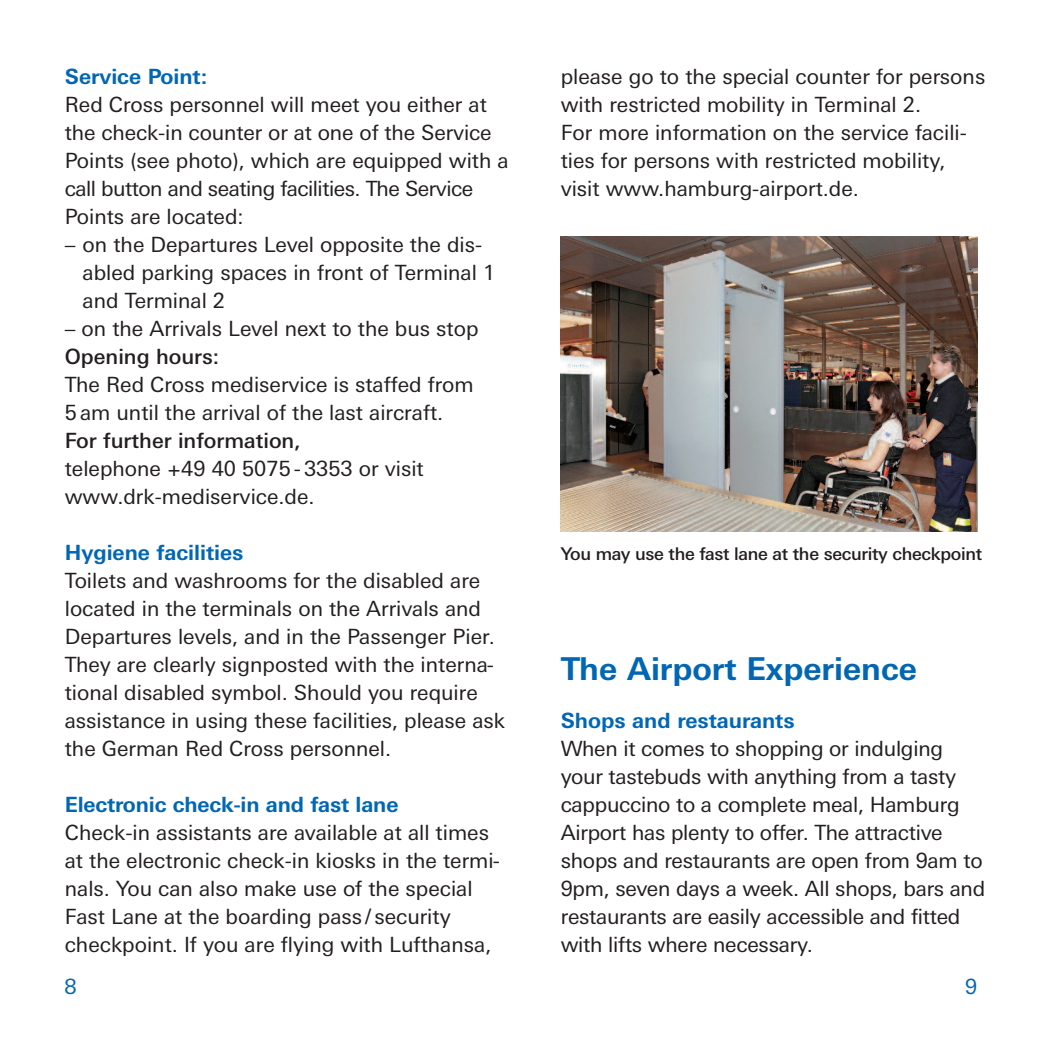
<style>
.page{position:relative;width:1042px;height:1042px;background:#fff}
.page>*{position:absolute;margin:0;border:0;box-sizing:border-box;transform-origin:0 0}
.t1{font:700 31.5px "LT Univers Basic";color:#0166b3}
.t2{font:21px/28px "LT Univers Basic";color:#231f20}
.t3{font:700 21px "LT Univers Basic";color:#0166b3}
.t4{font:500 21px "LT Univers Basic";color:#231f20}
.t5{font:21px "LT Univers Basic";color:#0166b3}
.t6{font:500 17.5px "LT Univers Basic";letter-spacing:-.02em;color:#231f20}
</style>
<div class="page">
<img style="left:561px;top:236px;width:416px;height:296px">
<p class="t3" style="left:65px;top:69px;width:144px">Service Point:</p>
<p class="t2" style="left:65px;top:92px;width:445px">Red Cross personnel will meet you either at the check-in counter or at one of the Service Points (see photo), which are equipped with a call button and seating facilities. The Service Points are located:</p>
<p class="t2" style="left:83px;top:232px;width:414px;text-indent:-18px">– on the Departures Level opposite the dis&shy;abled parking spaces in front of Terminal 1 and Terminal 2</p>
<p class="t2" style="left:65px;top:316px;width:415px">– on the Arrivals Level next to the bus stop</p>
<p class="t4" style="left:65px;top:349px;width:156px">Opening hours:</p>
<p class="t2" style="left:65px;top:372px;width:410px">The Red Cross mediservice is staffed from<br>5 am until the arrival of the last aircraft.</p>
<p class="t4" style="left:65px;top:433px;width:237px">For further information,</p>
<p class="t2" style="left:65px;top:456px;width:360px">telephone +49 40 5075 - 3353 or visit www.drk-mediservice.de.</p>
<p class="t3" style="left:65px;top:545px;width:180px">Hygiene facilities</p>
<p class="t2" style="left:65px;top:568px;width:442px">Toilets and washrooms for the disabled are located in the terminals on the Arrivals and Departures levels, and in the Passenger Pier.<br>They are clearly signposted with the interna&shy;tional disabled symbol. Should you require assistance in using these facilities, please ask the German Red Cross personnel.</p>
<p class="t3" style="left:65px;top:797px;width:335px">Electronic check-in and fast lane</p>
<p class="t2" style="left:65px;top:820px;width:436px">Check-in assistants are available at all times at the electronic check-in kiosks in the termi&shy;nals. You can also make use of the special Fast Lane at the boarding pass / security checkpoint. If you are flying with Lufthansa,</p>
<p class="t2" style="left:561px;top:64px;width:426px">please go to the special counter for persons with restricted mobility in Terminal 2.<br>For more information on the service facili&shy;ties for persons with restricted mobility, visit www.hamburg-airport.de.</p>
<p class="t6" style="left:561px;top:547px;width:423px">You may use the fast lane at the security checkpoint</p>
<h1 class="t1" style="left:561px;top:657px;width:358px">The Airport Experience</h1>
<p class="t3" style="left:561px;top:713px;width:235px">Shops and restaurants</p>
<p class="t2" style="left:561px;top:736px;width:426px">When it comes to shopping or indulging your tastebuds with anything from a tasty cappuccino to a complete meal, Hamburg Airport has plenty to offer. The attractive shops and restaurants are open from 9am to 9pm, seven days a week. All shops, bars and restaurants are easily accessible and fitted with lifts where necessary.</p>
<p class="t5" style="left:64px;top:979px;width:14px">8</p>
<p class="t5" style="left:965px;top:979px;width:14px">9</p>
</div>
